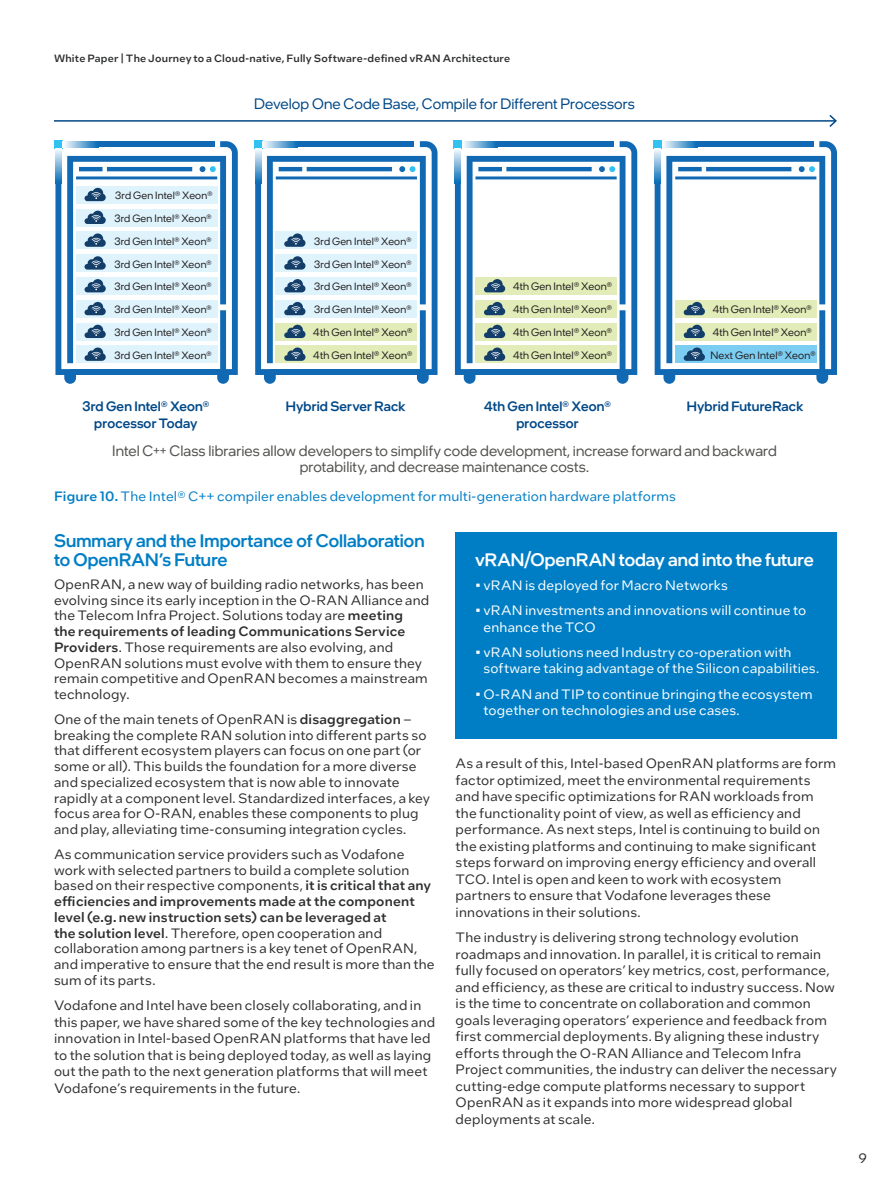
<style>
.page{position:relative;width:891px;height:1188px;background:#fff}
.page>*{position:absolute;margin:0;border:0;box-sizing:border-box;transform-origin:0 0}
.t1{font:500 18px/19.5px "Intel One Display";letter-spacing:.005em;color:#007ec5}
.t2{font:500 18px "Intel One Display";color:#fff}
.t3{font:15px/16.5px "Intel One Display";letter-spacing:.005em;color:#525250;text-align:center}
.t4{font:15px "Intel One Display";letter-spacing:.005em;color:#014887}
.t5{font:13.5px/16.5px "Intel One Text";letter-spacing:.015em;color:#2d2f2e}
.t6{font:13.5px/16.5px "Intel One Text";letter-spacing:.01em;color:#fff}
.t7{font:500 13.5px/16.5px "Intel One Display";letter-spacing:.01em;color:#014887;text-align:center}
.t8{font:13.5px "Intel One Text";letter-spacing:.015em;color:#007ec5}
.t9{font:10.65px/22.6px "Intel One Display";letter-spacing:.02em;color:#231f20}
.t10{font:10.5px "Intel One Display";letter-spacing:.02em;color:#231f20}
.t11{font:500 10.5px "Intel One Text";letter-spacing:.02em;color:#2d2f2e}
.s1{font-weight:500}
</style>
<div class="page">
<svg style="left:655px;top:141px;width:182px;height:234px"></svg>
<div style="left:653px;top:140px;width:9px;height:9px;background:#32c2f1"></div>
<img style="left:662px;top:141px;width:35px;height:6px">
<img style="left:655px;top:149px;width:6px;height:35px">
<svg style="left:663px;top:156px;width:165px;height:228px"></svg>
<svg style="left:255px;top:141px;width:183px;height:234px"></svg>
<div style="left:254px;top:140px;width:9px;height:9px;background:#32c2f1"></div>
<img style="left:263px;top:141px;width:35px;height:6px">
<img style="left:255px;top:149px;width:6px;height:35px">
<svg style="left:264px;top:156px;width:165px;height:228px"></svg>
<svg style="left:455px;top:141px;width:182px;height:234px"></svg>
<div style="left:453px;top:140px;width:9px;height:9px;background:#32c2f1"></div>
<img style="left:462px;top:141px;width:36px;height:6px">
<img style="left:455px;top:149px;width:6px;height:35px">
<svg style="left:464px;top:156px;width:164px;height:228px"></svg>
<svg style="left:55px;top:141px;width:183px;height:234px"></svg>
<div style="left:54px;top:140px;width:9px;height:9px;background:#32c2f1"></div>
<img style="left:63px;top:141px;width:35px;height:6px">
<img style="left:55px;top:149px;width:6px;height:35px">
<svg style="left:64px;top:156px;width:165px;height:228px"></svg>
<hr style="left:54px;top:120px;width:782px;height:2px;background:#014887">
<svg style="left:828px;top:114px;width:9px;height:13px"></svg>
<div style="left:456px;top:533px;width:381px;height:206px;background:#007ec5"></div>
<p class="t11" style="left:54px;top:51px;width:458px">White Paper | The Journey to a Cloud-native, Fully Software-defined vRAN Architecture</p>
<p class="t4" style="left:254px;top:94px;width:382px">Develop One Code Base, Compile for Different Processors</p>
<p class="t10" style="left:115px;top:189px;width:99px">3rd Gen Intel® Xeon®</p>
<p class="t10" style="left:114px;top:212px;width:99px">3rd Gen Intel® Xeon®</p>
<p class="t10" style="left:114px;top:235px;width:99px">3rd Gen Intel® Xeon®</p>
<p class="t10" style="left:114px;top:280px;width:99px">3rd Gen Intel® Xeon®</p>
<p class="t10" style="left:114px;top:258px;width:99px">3rd Gen Intel® Xeon®</p>
<p class="t10" style="left:114px;top:303px;width:99px">3rd Gen Intel® Xeon®</p>
<p class="t10" style="left:114px;top:326px;width:99px">3rd Gen Intel® Xeon®</p>
<p class="t10" style="left:114px;top:349px;width:99px">3rd Gen Intel® Xeon®</p>
<p class="t10" style="left:314px;top:235px;width:99px">3rd Gen Intel® Xeon®</p>
<p class="t10" style="left:314px;top:280px;width:99px">3rd Gen Intel® Xeon®</p>
<p class="t10" style="left:314px;top:258px;width:99px">3rd Gen Intel® Xeon®</p>
<p class="t10" style="left:314px;top:303px;width:99px">3rd Gen Intel® Xeon®</p>
<p class="t9" style="left:313px;top:321px;width:100px">4th Gen Intel® Xeon®</p>
<p class="t9" style="left:313px;top:344px;width:100px">4th Gen Intel® Xeon®</p>
<p class="t9" style="left:513px;top:275px;width:100px">4th Gen Intel® Xeon®</p>
<p class="t9" style="left:513px;top:298px;width:100px">4th Gen Intel® Xeon®<br>4th Gen Intel® Xeon®</p>
<p class="t9" style="left:513px;top:344px;width:100px">4th Gen Intel® Xeon®</p>
<p class="t9" style="left:713px;top:298px;width:100px">4th Gen Intel® Xeon®<br>4th Gen Intel® Xeon®</p>
<p class="t9" style="left:710px;top:344px;width:107px">Next Gen Intel® Xeon®</p>
<p class="t7" style="left:82px;top:398px;width:128px">3rd Gen Intel® Xeon® processor Today</p>
<p class="t7" style="left:286px;top:398px;width:121px">Hybrid Server Rack</p>
<p class="t7" style="left:484px;top:398px;width:128px">4th Gen Intel® Xeon®</p>
<p class="t7" style="left:687px;top:398px;width:118px">Hybrid FutureRack</p>
<p class="t7" style="left:516px;top:414px;width:64px">processor</p>
<p class="t3" style="left:112px;top:442px;width:666px">Intel C++ Class libraries allow developers to simplify code development, increase forward and backward protability, and decrease maintenance costs.</p>
<p class="t8" style="left:54px;top:487px;width:623px"><span class="s1">Figure 10.</span> The Intel® C++ compiler enables development for multi-generation hardware platforms</p>
<h1 class="t1" style="left:54px;top:530px;width:372px">Summary and the Importance of Collaboration to OpenRAN’s Future</h1>
<p class="t5" style="left:54px;top:576px;width:377px;line-height:15.8px">OpenRAN, a new way of building radio networks, has been evolving since its early inception in the O-RAN Alliance and the Telecom Infra Project. Solutions today are <span class="s1">meeting<br>the requirements of leading Communications Service Providers</span>. Those requirements are also evolving, and OpenRAN solutions must evolve with them to ensure they remain competitive and OpenRAN becomes a mainstream technology.</p>
<p class="t5" style="left:54px;top:711px;width:378px;line-height:15.8px">One of the main tenets of OpenRAN is <span class="s1">disaggregation</span> – breaking the complete RAN solution into different parts so that different ecosystem players can focus on one part (or some or all). This builds the foundation for a more diverse and specialized ecosystem that is now able to innovate rapidly at a component level. Standardized interfaces, a key focus area for O-RAN, enables these components to plug and play, alleviating time-consuming integration cycles.</p>
<p class="t5" style="left:54px;top:846px;width:382px;line-height:15.8px">As communication service providers such as Vodafone work with selected partners to build a complete solution based on their respective components, <span class="s1">it is critical that any efficiencies and improvements made at the component level (e.g. new instruction sets) can be leveraged at<br>the solution level</span>. Therefore, open cooperation and collaboration among partners is a key tenet of OpenRAN, and imperative to ensure that the end result is more than the sum of its parts.</p>
<p class="t5" style="left:54px;top:997px;width:383px">Vodafone and Intel have been closely collaborating, and in this paper, we have shared some of the key technologies and innovation in Intel-based OpenRAN platforms that have led to the solution that is being deployed today, as well as laying out the path to the next generation platforms that will meet Vodafone’s requirements in the future.</p>
<h1 class="t2" style="left:475px;top:549px;width:340px">vRAN/OpenRAN today and into the future</h1>
<p class="t6" style="left:475px;top:576px;width:254px">• vRAN is deployed for Macro Networks</p>
<p class="t6" style="left:484px;top:602px;width:324px;text-indent:-8px">• vRAN investments and innovations will continue to enhance the TCO</p>
<p class="t6" style="left:484px;top:644px;width:337px;text-indent:-8px">• vRAN solutions need Industry co-operation with software taking advantage of the Silicon capabilities.</p>
<p class="t6" style="left:484px;top:685px;width:331px;text-indent:-8px">• O-RAN and TIP to continue bringing the ecosystem together on technologies and use cases.</p>
<p class="t5" style="left:456px;top:755px;width:382px">As a result of this, Intel-based OpenRAN platforms are form factor optimized, meet the environmental requirements and have specific optimizations for RAN workloads from the functionality point of view, as well as efficiency and performance. As next steps, Intel is continuing to build on the existing platforms and continuing to make significant steps forward on improving energy efficiency and overall TCO. Intel is open and keen to work with ecosystem partners to ensure that Vodafone leverages these innovations in their solutions.</p>
<p class="t5" style="left:456px;top:929px;width:383px">The industry is delivering strong technology evolution roadmaps and innovation. In parallel, it is critical to remain fully focused on operators’ key metrics, cost, performance, and efficiency, as these are critical to industry success. Now is the time to concentrate on collaboration and common goals leveraging operators’ experience and feedback from first commercial deployments. By aligning these industry efforts through the O-RAN Alliance and Telecom Infra Project communities, the industry can deliver the necessary cutting-edge compute platforms necessary to support OpenRAN as it expands into more widespread global deployments at scale.</p>
<p class="t5" style="left:858px;top:1150px;width:10px">9</p>
</div>
